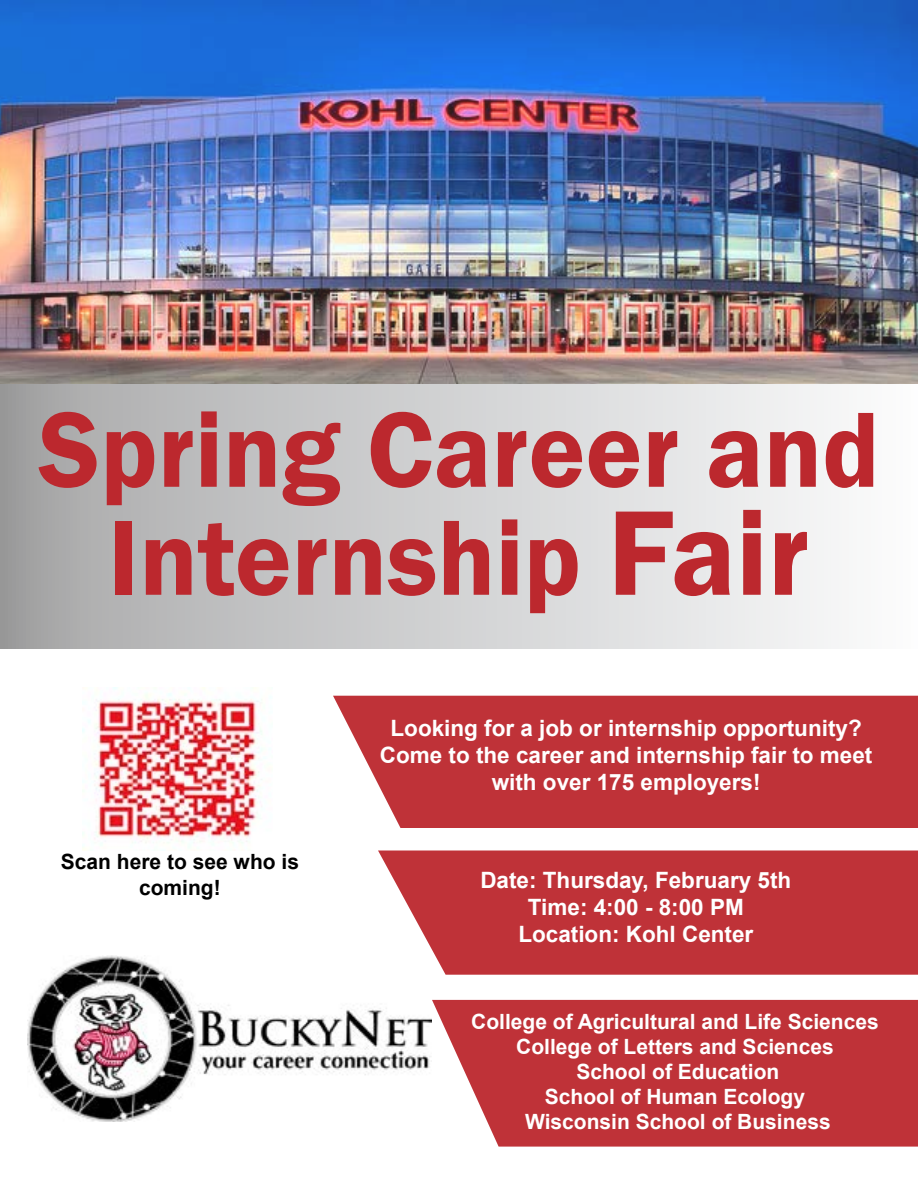
<style>
.page{position:relative;width:918px;height:1188px;background:#fff}
.page>*{position:absolute;margin:0;border:0;box-sizing:border-box;transform-origin:0 0}
.t1{font:600 110.7px/108px "Franklin Gothic";color:#bc282e;text-align:center;scale:.96 1}
.t2{font:700 22.5px/27px "Arial";color:#fff;text-align:center}
.t3{font:700 21px/25.2px "Arial";color:#fff;text-align:center}
.t4{font:700 21px/25.2px "Arial";color:#000;text-align:center}
.s1{font-size:124.8px}
</style>
<div class="page">
<div style="left:1px;top:377px;width:916px;height:272px;background:linear-gradient(to right,#a6a6a7,#fdfdfe)"></div>
<svg style="left:432px;top:1000px;width:486px;height:147px;background:#c34046"></svg>
<div style="left:378px;top:850px;width:540px;height:125px;background:#bf3238"></div>
<div style="left:333px;top:696px;width:585px;height:132px;background:#bf3238"></div>
<img style="left:82px;top:687px;width:181px;height:163px">
<img style="left:0;top:0;width:918px;height:383px">
<img style="left:28px;top:956px;width:404px;height:165px">
<h1 class="t1" style="left:38px;top:397px;width:878px">Spring Career and<br>Internship <span class="s1">Fair</span></h1>
<p class="t4" style="left:61px;top:850px;width:240px">Scan here to see who is coming!</p>
<p class="t2" style="left:380px;top:716px;width:494px">Looking for a job or internship opportunity?<br>Come to the career and internship fair to meet with over 175 employers!</p>
<p class="t2" style="left:480px;top:867px;width:312px">Date: Thursday, February 5th<br>Time: 4:00 - 8:00 PM<br>Location: Kohl Center</p>
<p class="t3" style="left:471px;top:1009px;width:409px">College of Agricultural and Life Sciences<br>College of Letters and Sciences<br>School of Education<br>School of Human Ecology<br>Wisconsin School of Business</p>
</div>
